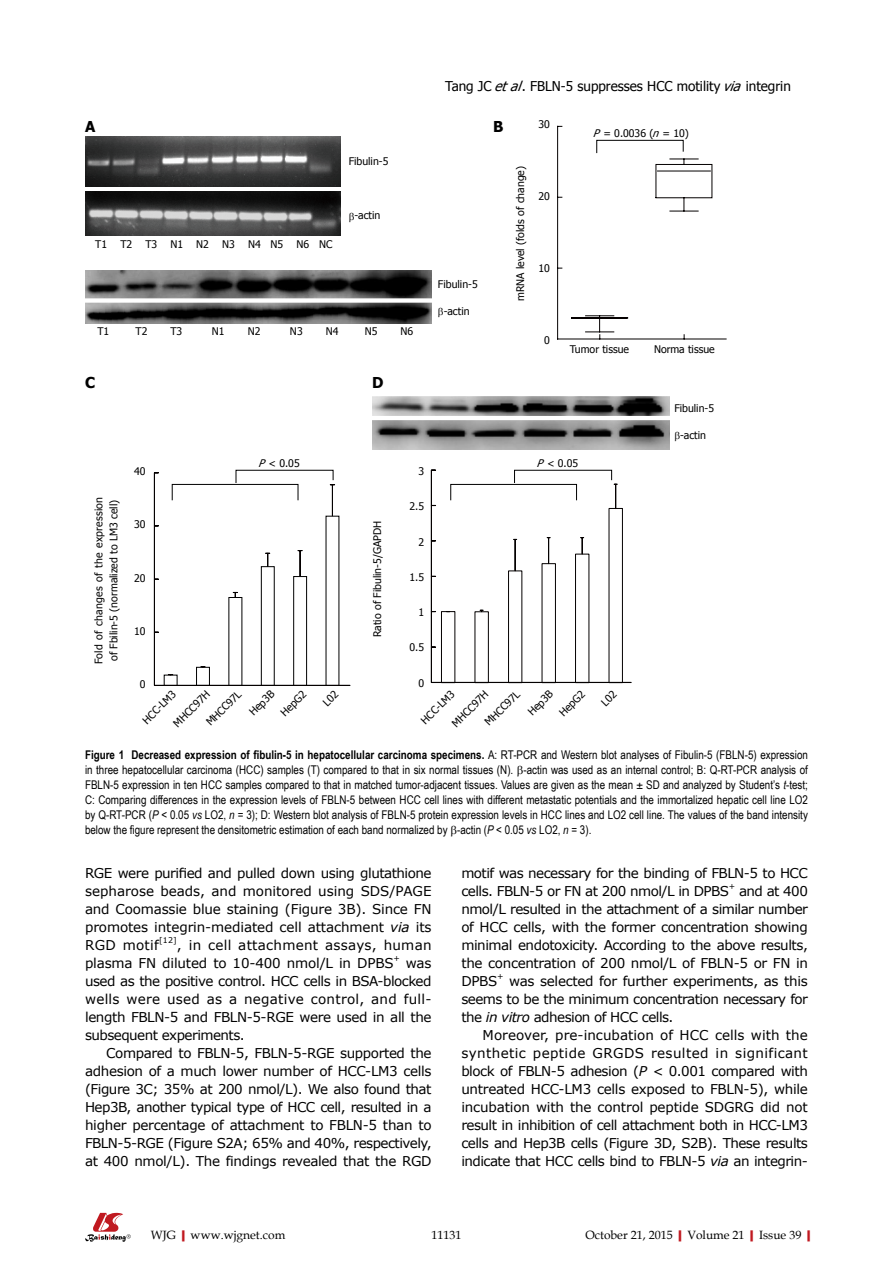
<style>
.page{position:relative;width:893px;height:1263px;background:#fff}
.page>*{position:absolute;margin:0;border:0;box-sizing:border-box;transform-origin:0 0}
.t1{font:700 15px "Tahoma";color:#000}
.t2{font:13.5px/18px "Verdana";letter-spacing:-.03em;color:#000;text-align:justify}
.t3{font:13.5px "Tahoma";color:#000}
.t4{font:13.5px "Verdana";letter-spacing:.03em;color:#000}
.t5{font:13.5px "Verdana";letter-spacing:-.01em;color:#000}
.t6{font:13.5px "Verdana";letter-spacing:.02em;color:#000}
.t7{font:13.5px "Verdana";color:#000}
.t8{font:12px/15px "Arial Narrow";color:#000;text-align:justify}
.t9{font:12px "Book Antiqua";color:#000}
.t10{font:10.5px/22.2px "Tahoma";color:#000}
.t11{font:7.8px "Verdana";color:#000}
.s1{font-style:italic}
.s2{font-weight:700}
.s3{font-weight:700;color:#c01920}
</style>
<div class="page">
<svg style="left:85px;top:1213px;width:46px;height:29px"></svg>
<img style="left:85px;top:137px;width:256px;height:50px">
<img style="left:85px;top:191px;width:256px;height:44px">
<img style="left:85px;top:271px;width:347px;height:52px">
<div style="left:82px;top:298px;width:354px;height:5px;background:#fff"></div>
<svg style="left:557px;top:126px;width:169px;height:213px"></svg>
<div style="left:332px;top:485px;width:1px;height:31px;border:1px solid #040000"></div>
<div style="left:154px;top:473px;width:1px;height:212px;border:1px solid #040000"></div>
<div style="left:154px;top:685px;width:196px;height:1px;border:1px solid #040000"></div>
<svg style="left:236px;top:470px;width:99px;height:16px"></svg>
<img style="left:372px;top:396px;width:298px;height:54px">
<hr style="left:371px;top:416px;width:300px;height:4px;background:#fff">
<div style="left:431px;top:682px;width:200px;height:1px;border:1px solid #040000"></div>
<svg style="left:431px;top:470px;width:192px;height:213px"></svg>
<svg style="left:154px;top:516px;width:185px;height:170px"></svg>
<p class="t3" style="left:445px;top:77px;width:347px">Tang JC <span class="s1">etal</span>. FBLN-5 suppresses HCC motility <span class="s1">via</span> integrin</p>
<p class="t1" style="left:85px;top:116px;width:12px">A</p>
<p class="t1" style="left:493px;top:116px;width:12px">B</p>
<p class="t10" style="left:538px;top:113px;width:13px">30</p>
<p class="t10" style="left:349px;top:150px;width:41px">Fibulin-5</p>
<p class="t10" style="left:95px;top:232px;width:13px">T1</p>
<p class="t10" style="left:120px;top:232px;width:13px">T2</p>
<p class="t10" style="left:145px;top:232px;width:13px">T3</p>
<p class="t10" style="left:170px;top:232px;width:14px">N1</p>
<p class="t10" style="left:196px;top:232px;width:14px">N2</p>
<p class="t10" style="left:222px;top:232px;width:14px">N3</p>
<p class="t10" style="left:248px;top:232px;width:37px">N4 N5</p>
<p class="t10" style="left:296px;top:232px;width:37px">N6 NC</p>
<p class="t10" style="left:354px;top:204px;width:27px">-actin</p>
<p class="t10" style="left:97px;top:319px;width:13px">T1</p>
<p class="t10" style="left:136px;top:319px;width:13px">T2</p>
<p class="t10" style="left:170px;top:319px;width:13px">T3</p>
<p class="t10" style="left:212px;top:319px;width:14px">N1</p>
<p class="t10" style="left:248px;top:319px;width:14px">N2</p>
<p class="t10" style="left:290px;top:319px;width:14px">N3</p>
<p class="t10" style="left:326px;top:319px;width:14px">N4</p>
<p class="t10" style="left:365px;top:319px;width:14px">N5</p>
<p class="t10" style="left:400px;top:319px;width:14px">N6</p>
<p class="t1" style="left:85px;top:372px;width:12px">C</p>
<p class="t1" style="left:372px;top:372px;width:13px">D</p>
<p class="t10" style="left:438px;top:272px;width:41px">Fibulin-5</p>
<p class="t10" style="left:444px;top:299px;width:27px">-actin</p>
<p class="t10" style="left:509px;top:301px;width:137px;rotate:-90deg">mRNA level (folds of change)</p>
<p class="t10" style="left:538px;top:185px;width:13px">20</p>
<p class="t10" style="left:538px;top:257px;width:13px">10</p>
<p class="t10" style="left:544px;top:329px;width:7px">0</p>
<p class="t10" style="left:593px;top:121px;width:98px"><span class="s1">P</span> = 0.0036 (<span class="s1">n</span> = 10)</p>
<p class="t10" style="left:570px;top:337px;width:61px">Tumor tissue</p>
<p class="t10" style="left:654px;top:337px;width:62px">Norma tissue</p>
<p class="t10" style="left:674px;top:397px;width:41px">Fibulin-5</p>
<p class="t10" style="left:680px;top:424px;width:27px">-actin</p>
<p class="t10" style="left:91px;top:664px;width:169px;line-height:15px;rotate:-90deg">Fold of changes of the expression of Fbilin-5 (normalized to LM3 cell)</p>
<p class="t10" style="left:134px;top:460px;width:13px">40</p>
<p class="t10" style="left:134px;top:513px;width:13px">30</p>
<p class="t10" style="left:134px;top:566px;width:13px">20</p>
<p class="t10" style="left:134px;top:619px;width:13px">10</p>
<p class="t10" style="left:258px;top:452px;width:43px"><span class="s1">P</span> &lt; 0.05</p>
<p class="t10" style="left:140px;top:673px;width:7px">0</p>
<p class="t10" style="left:184px;top:700px;width:46px;text-indent:-24px;rotate:-45deg">MHCC97H<br>MHCC97L</p>
<p class="t10" style="left:258px;top:690px;width:33px;text-indent:-22px;rotate:-45deg">Hep3B<br>HepG2</p>
<p class="t10" style="left:136px;top:714px;width:44px;rotate:-45deg">HCC-LM3</p>
<p class="t10" style="left:366px;top:637px;width:118px;rotate:-90deg">Ratio of Fibulin-5/GAPDH</p>
<p class="t10" style="left:418px;top:460px;width:7px">3</p>
<p class="t10" style="left:409px;top:495px;width:16px">2.5</p>
<p class="t10" style="left:418px;top:530px;width:7px">2</p>
<p class="t10" style="left:409px;top:565px;width:16px">1.5</p>
<p class="t10" style="left:418px;top:601px;width:7px">1</p>
<p class="t10" style="left:409px;top:636px;width:16px">0.5</p>
<p class="t10" style="left:418px;top:671px;width:7px">0</p>
<p class="t10" style="left:536px;top:452px;width:43px"><span class="s1">P</span> &lt; 0.05</p>
<p class="t10" style="left:463px;top:700px;width:46px;text-indent:-24px;rotate:-45deg">MHCC97H<br>MHCC97L</p>
<p class="t10" style="left:537px;top:690px;width:33px;text-indent:-22px;rotate:-45deg">Hep3B<br>HepG2</p>
<p class="t10" style="left:415px;top:714px;width:44px;rotate:-45deg">HCC-LM3</p>
<p class="t8" style="left:85px;top:747px;width:724px"><span class="s2">Figure 1 Decreased expression of fibulin-5 in hepatocellular carcinoma specimens.</span> A: RT-PCR and Western blot analyses of Fibulin-5 (FBLN-5) expression in three hepatocellular carcinoma (HCC) samples (T) compared to that in six normal tissues (N). -actin was used as an internal control; B: Q-RT-PCR analysis of FBLN-5 expression in ten HCC samples compared to that in matched tumor-adjacent tissues. Values are given as the mean ± SD and analyzed by Student’s <span class="s1">t</span>-test; C: Comparing differences in the expression levels of FBLN-5 between HCC cell lines with different metastatic potentials and the immortalized hepatic cell line LO2 by Q-RT-PCR (<span class="s1">p &lt;</span> 0.05 <span class="s1">vs</span> LO2, <span class="s1">n</span> = 3); D: Western blot analysis of FBLN-5 protein expression levels in HCC lines and LO2 cell line. The values of the band intensity below the figure represent the densitometric estimation of each band normalized by -actin (<span class="s1">p &lt;</span> 0.05 <span class="s1">vs</span> LO2, <span class="s1">n</span> = 3).</p>
<p class="t2" style="left:85px;top:864px;width:348px">RGE were purified and pulled down using glutathione sepharose beads, and monitored using SDS/PAGE and Coomassie blue staining (Figure 3B). Since FN promotes integrin-mediated cell attachment <span class="s1">via</span> its RGD motif</p>
<p class="t11" style="left:159px;top:935px;width:19px">[12]</p>
<p class="t2" style="left:85px;top:936px;width:348px;text-indent:92px">, in cell attachment assays, human plasma FN diluted to 10-400 nmol/L in DPBS</p>
<p class="t11" style="left:393px;top:953px;width:8px">+</p>
<p class="t2" style="left:406px;top:954px;width:27px">was</p>
<p class="t2" style="left:85px;top:972px;width:348px">used as the positive control. HCC cells in BSA-blocked</p>
<p class="t6" style="left:85px;top:990px;width:348px">wells were used as a negative control, and full-</p>
<p class="t2" style="left:85px;top:1008px;width:348px">length FBLN-5 and FBLN-5-RGE were used in all the</p>
<p class="t2" style="left:85px;top:1026px;width:161px">subsequent experiments.</p>
<p class="t2" style="left:106px;top:1044px;width:327px">Compared to FBLN-5, FBLN-5-RGE supported the</p>
<p class="t2" style="left:85px;top:1062px;width:348px">adhesion of a much lower number of HCC-LM3 cells</p>
<p class="t2" style="left:85px;top:1080px;width:348px">(Figure 3C; 35% at 200 nmol/L). We also found that</p>
<p class="t2" style="left:85px;top:1098px;width:348px">Hep3B, another typical type of HCC cell, resulted in a</p>
<p class="t2" style="left:85px;top:1116px;width:348px">higher percentage of attachment to FBLN-5 than to</p>
<p class="t2" style="left:85px;top:1134px;width:348px">FBLN-5-RGE (Figure S2A; 65% and 40%, respectively,</p>
<p class="t2" style="left:85px;top:1152px;width:348px">at 400 nmol/L). The findings revealed that the RGD</p>
<p class="t2" style="left:461px;top:864px;width:348px">motif was necessary for the binding of FBLN-5 to HCC cells. FBLN-5 or FN at 200 nmol/L in DPBS</p>
<p class="t11" style="left:729px;top:881px;width:8px">+</p>
<p class="t2" style="left:461px;top:882px;width:348px;text-indent:278px">and at 400 nmol/L resulted in the attachment of a similar number of HCC cells, with the former concentration showing minimal endotoxicity. According to the above results, the concentration of 200 nmol/L of FBLN-5 or FN in DPBS</p>
<p class="t11" style="left:497px;top:971px;width:8px">+</p>
<p class="t2" style="left:509px;top:972px;width:300px">was selected for further experiments, as this</p>
<p class="t2" style="left:461px;top:990px;width:348px">seems to be the minimum concentration necessary for</p>
<p class="t2" style="left:461px;top:1008px;width:214px">the <span class="s1">in vitro</span> adhesion of HCC cells.</p>
<p class="t7" style="left:483px;top:1026px;width:327px">Moreover, pre-incubation of HCC cells with the</p>
<p class="t4" style="left:461px;top:1044px;width:348px">synthetic peptide GRGDS resulted in significant</p>
<p class="t2" style="left:461px;top:1062px;width:348px">block of FBLN-5 adhesion (<span class="s1">p &lt;</span> 0.001 compared with</p>
<p class="t2" style="left:461px;top:1080px;width:348px">untreated HCC-LM3 cells exposed to FBLN-5), while</p>
<p class="t5" style="left:461px;top:1098px;width:348px">incubation with the control peptide SDGRG did not</p>
<p class="t2" style="left:461px;top:1116px;width:348px">result in inhibition of cell attachment both in HCC-LM3</p>
<p class="t2" style="left:461px;top:1134px;width:348px">cells and Hep3B cells (Figure 3D, S2B). These results</p>
<p class="t2" style="left:461px;top:1152px;width:348px">indicate that HCC cells bind to FBLN-5 <span class="s1">via</span> an integrin-</p>
<p class="t9" style="left:151px;top:1226px;width:136px">WJG<span class="s3">|</span>www.wjgnet.com</p>
<p class="t9" style="left:431px;top:1226px;width:31px">11131</p>
<p class="t9" style="left:585px;top:1226px;width:232px">October 21, 2015<span class="s3">|</span>Volume 21<span class="s3">|</span>Issue 39<span class="s3">|</span></p>
</div>
